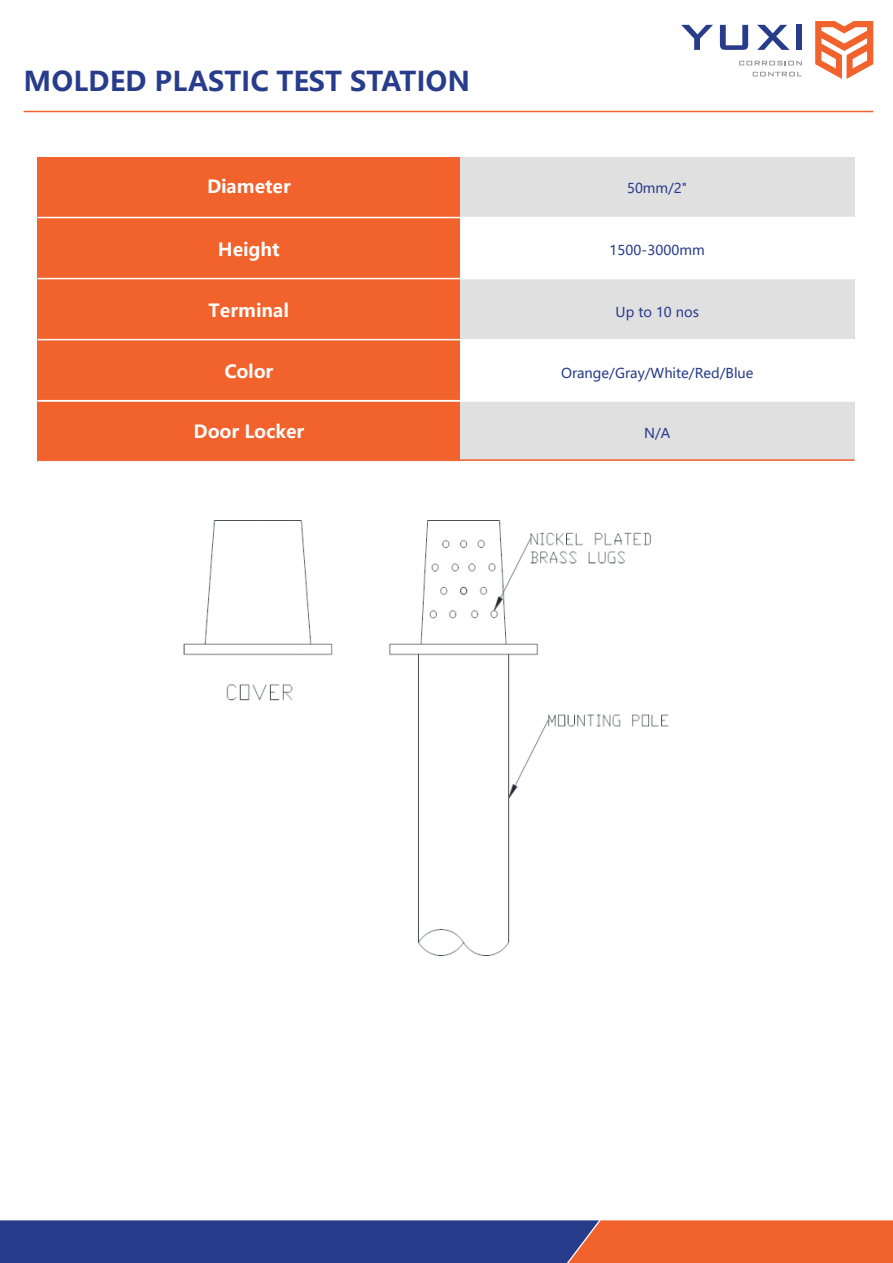
<style>
.page{position:relative;width:893px;height:1263px;background:#fff}
.page>*{position:absolute;margin:0;border:0;box-sizing:border-box;transform-origin:0 0}
.t1{font:700 27px "Microsoft Ya Hei";color:#283c8c}
.t2{font:700 18px "Microsoft Ya Hei";color:#fff}
.t3{font:13.5px "Microsoft Ya Hei";color:#283c8c}
</style>
<div class="page">
<svg style="left:0;top:1220px;width:893px;height:43px;background:#6f4b6c"></svg>
<svg style="left:815px;top:21px;width:58px;height:58px"></svg>
<svg style="left:681px;top:25px;width:32px;height:25px"></svg>
<svg style="left:720px;top:25px;width:28px;height:25px"></svg>
<svg style="left:757px;top:25px;width:33px;height:25px"></svg>
<div style="left:796px;top:25px;width:6px;height:25px;background:#283c8c"></div>
<svg style="left:739px;top:61px;width:63px;height:4px"></svg>
<svg style="left:753px;top:72px;width:49px;height:4px"></svg>
<div style="left:38px;top:157px;width:422px;height:305px;background:#f2622c"></div>
<div style="left:460px;top:157px;width:394px;height:61px;background:#e0e0e1"></div>
<div style="left:460px;top:279px;width:394px;height:60px;background:#e0e0e1"></div>
<div style="left:460px;top:401px;width:394px;height:61px;background:#e0e0e1"></div>
<hr style="left:38px;top:217px;width:816px;height:1px;background:#fff">
<hr style="left:38px;top:278px;width:816px;height:1px;background:#fff">
<hr style="left:38px;top:339px;width:816px;height:1px;background:#fff">
<hr style="left:38px;top:400px;width:816px;height:2px;background:#fff">
<hr style="left:38px;top:460px;width:837px;height:2px;background:#fff">
<hr style="left:38px;top:459px;width:816px;height:2px;background:#f2622c">
<hr style="left:24px;top:111px;width:849px;height:1px;background:#f2622c">
<img style="left:183px;top:520px;width:486px;height:436px">
<h1 class="t1" style="left:24px;top:62px;width:448px">MOLDED PLASTIC TEST STATION</h1>
<h2 class="t2" style="left:207px;top:174px;width:85px">Diameter</h2>
<p class="t3" style="left:627px;top:179px;width:62px">50mm/2"</p>
<h2 class="t2" style="left:218px;top:237px;width:63px">Height</h2>
<p class="t3" style="left:610px;top:241px;width:97px">1500-3000mm</p>
<h2 class="t2" style="left:209px;top:298px;width:82px">Terminal</h2>
<p class="t3" style="left:616px;top:303px;width:85px">Up to 10 nos</p>
<h2 class="t2" style="left:224px;top:359px;width:50px">Color</h2>
<p class="t3" style="left:561px;top:364px;width:194px">Orange/Gray/White/Red/Blue</p>
<h2 class="t2" style="left:193px;top:419px;width:112px">Door Locker</h2>
<p class="t3" style="left:644px;top:424px;width:28px">N/A</p>
</div>
